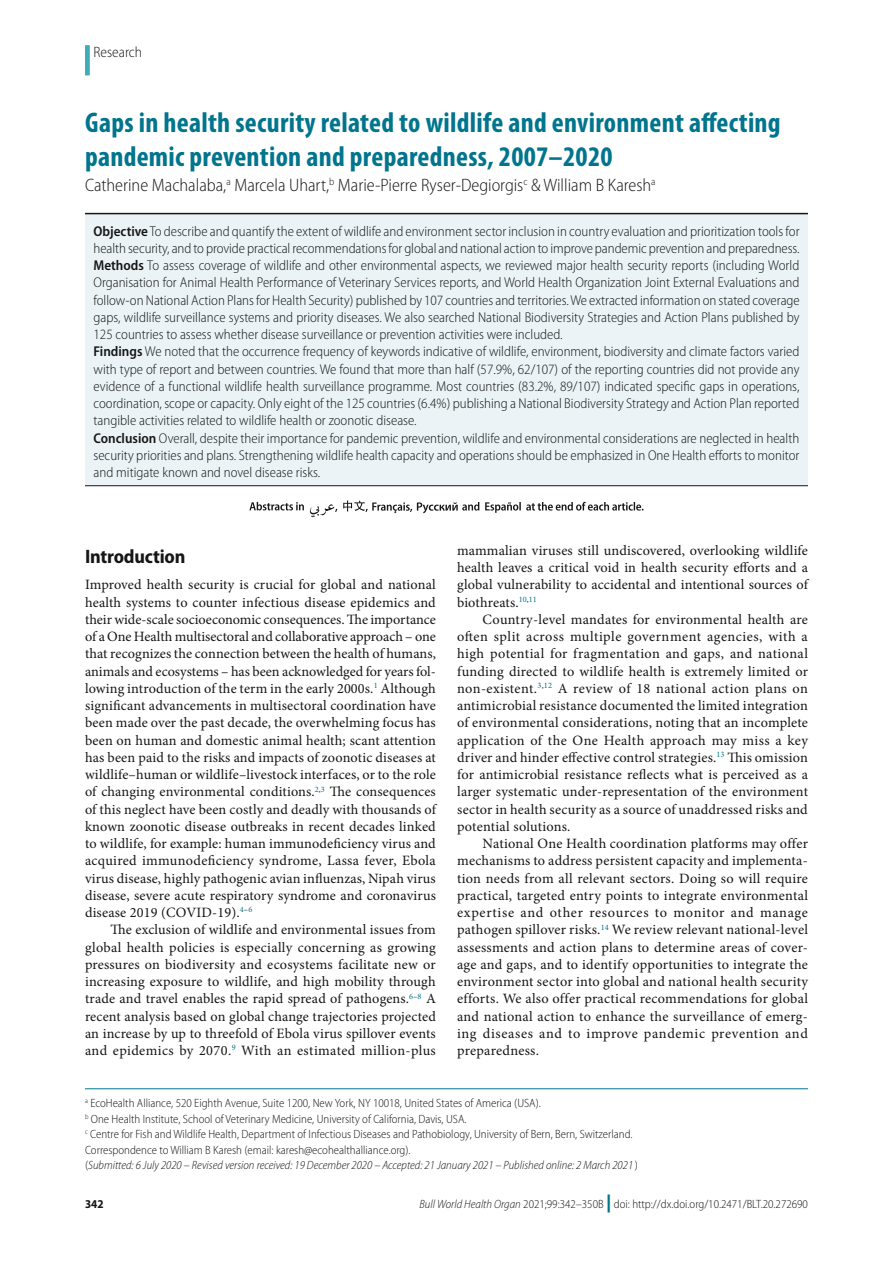
<style>
.page{position:relative;width:893px;height:1263px;background:#fff}
.page>*{position:absolute;margin:0;border:0;box-sizing:border-box;transform-origin:0 0}
.Article_Title{font:700 condensed 28.5px/33.8px "Myriad Pro";letter-spacing:.01em;color:#00758d}
.Head_1{font:700 semi-condensed 19.5px "Myriad Pro";letter-spacing:-.01em;color:#151616}
.Authors{font:300 semi-condensed 18px "Myriad Pro";color:#151616}
.Section_Title{font:300 semi-condensed 15px "Myriad Pro";color:#151616}
.Para_Ind{font:14.25px/17.2px "Minion Pro";letter-spacing:.015em;color:#151616;text-align:justify}
.Abstract_No_Ind{font:300 semi-condensed 14.25px/17.2px "Myriad Pro";color:#151616;text-align:justify}
.Para_No_Ind{font:14.25px/17.2px "Minion Pro";letter-spacing:.01em;color:#151616;text-align:justify}
.Affiliations{font:300 semi-condensed 12px "Myriad Pro";color:#151616}
.Submission_info{font:italic 300 semi-condensed 12px "Myriad Pro";color:#151616}
.t1{font:700 semi-condensed 12px "Myriad Pro";color:#151616}
.s1{font-weight:600}
.s2{font-style:normal}
.s3{font-style:italic}
.s4{font-weight:900;font-stretch:normal;font-size:18px;color:#00758d}
</style>
<div class="page">
<div style="left:85px;top:45px;width:5px;height:30px;background:#3eacb9"></div>
<hr style="left:85px;top:1088px;width:723px;height:1px;background:#00758d">
<div style="left:85px;top:214px;width:723px;height:272px;background:#ebf3f6"></div>
<hr style="left:85px;top:213px;width:723px;height:1px;background:#151616">
<hr style="left:85px;top:485px;width:723px;height:1px;background:#151616">
<svg style="left:310px;top:500px;width:334px;height:17px"></svg>
<svg style="left:249px;top:502px;width:55px;height:8px"></svg>
<p class="Section_Title" style="left:94px;top:44px;width:50px">Research</p>
<p class="Article_Title" style="left:85px;top:106px;width:697px">Gaps in health security related to wildlife and environment affecting pandemic prevention and preparedness, 2007–2020</p>
<p class="Authors" style="left:85px;top:176px;width:572px">Catherine Machalaba,<sup>a</sup> Marcela Uhart,<sup>b</sup> Marie-Pierre Ryser-Degiorgis<sup>c</sup> &amp; William B Karesh<sup>a</sup></p>
<p class="Abstract_No_Ind" style="left:94px;top:223px;width:707px"><span class="s1">Objective</span> To describe and quantify the extent of wildlife and environment sector inclusion in country evaluation and prioritization tools for health security, and to provide practical recommendations for global and national action to improve pandemic prevention and preparedness.</p>
<p class="Abstract_No_Ind" style="left:94px;top:257px;width:708px"><span class="s1">Methods</span> To assess coverage of wildlife and other environmental aspects, we reviewed major health security reports (including World Organisation for Animal Health Performance of Veterinary Services reports, and World Health Organization Joint External Evaluations and follow-on National Action Plans for Health Security) published by 107 countries and territories. We extracted information on stated coverage gaps, wildlife surveillance systems and priority diseases. We also searched National Biodiversity Strategies and Action Plans published by 125 countries to assess whether disease surveillance or prevention activities were included.</p>
<p class="Abstract_No_Ind" style="left:94px;top:343px;width:707px"><span class="s1">Findings</span> We noted that the occurrence frequency of keywords indicative of wildlife, environment, biodiversity and climate factors varied with type of report and between countries. We found that more than half (57.9%, 62/107) of the reporting countries did not provide any evidence of a functional wildlife health surveillance programme. Most countries (83.2%, 89/107) indicated specific gaps in operations, coordination, scope or capacity. Only eight of the 125 countries (6.4%) publishing a National Biodiversity Strategy and Action Plan reported tangible activities related to wildlife health or zoonotic disease.</p>
<p class="Abstract_No_Ind" style="left:94px;top:430px;width:707px"><span class="s1">Conclusion</span> Overall, despite their importance for pandemic prevention, wildlife and environmental considerations are neglected in health security priorities and plans. Strengthening wildlife health capacity and operations should be emphasized in One Health efforts to monitor and mitigate known and novel disease risks.</p>
<p class="Para_Ind" style="left:457px;top:542px;width:352px">mammalian viruses still undiscovered, overlooking wildlife health leaves a critical void in health security efforts and a global vulnerability to accidental and intentional sources of biothreats.<sup>10</sup><sup>,</sup><sup>11</sup></p>
<p class="Para_Ind" style="left:457px;top:611px;width:352px;text-indent:26px">Country-level mandates for environmental health are often split across multiple government agencies, with a high potential for fragmentation and gaps, and national funding directed to wildlife health is extremely limited or non-existent.<sup>3</sup><sup>,</sup><sup>12</sup> A review of 18 national action plans on antimicrobial resistance documented the limited integration of environmental considerations, noting that an incomplete application of the One Health approach may miss a key driver and hinder effective control strategies.<sup>13</sup> This omission for antimicrobial resistance reflects what is perceived as a larger systematic under-representation of the environment sector in health security as a source of unaddressed risks and potential solutions.</p>
<p class="Para_Ind" style="left:457px;top:835px;width:352px;text-indent:26px">National One Health coordination platforms may offer mechanisms to address persistent capacity and implementa&shy;tion needs from all relevant sectors. Doing so will require practical, targeted entry points to integrate environmental expertise and other resources to monitor and manage pathogen spillover risks.<sup>14</sup> We review relevant national-level assessments and action plans to determine areas of cover&shy;age and gaps, and to identify opportunities to integrate the environment sector into global and national health security efforts. We also offer practical recommendations for global and national action to enhance the surveillance of emerg&shy;ing diseases and to improve pandemic prevention and preparedness.</p>
<p class="Affiliations" style="left:85px;top:1096px;width:457px"><sup>a</sup> EcoHealth Alliance, 520 Eighth Avenue, Suite 1200, New York, NY 10018, United States of America (USA).</p>
<p class="Affiliations" style="left:85px;top:1112px;width:383px"><sup>b</sup> One Health Institute, School of Veterinary Medicine, University of California, Davis, USA.</p>
<p class="Affiliations" style="left:85px;top:1128px;width:549px"><sup>c</sup> Centre for Fish and Wildlife Health, Department of Infectious Diseases and Pathobiology, University of Bern, Bern, Switzerland.</p>
<p class="Affiliations" style="left:85px;top:1143px;width:327px">Correspondence to William B Karesh (email: karesh@ecohealthalliance.org).</p>
<p class="Submission_info" style="left:85px;top:1159px;width:554px"><span class="s2">(</span>Submitted: 6 July 2020 – Revised version received: 19 December 2020 – Accepted: 21 January 2021 – Published online: 2 March 2021 <span class="s2">)</span></p>
<p class="Head_1" style="left:85px;top:544px;width:102px">Introduction</p>
<p class="Para_No_Ind" style="left:85px;top:576px;width:352px">Improved health security is crucial for global and national health systems to counter infectious disease epidemics and their wide-scale socioeconomic consequences. The importance of a One Health multisectoral and collaborative approach – one that recognizes the connection between the health of humans, animals and ecosystems – has been acknowledged for years fol&shy;lowing introduction of the term in the early 2000s.<sup>1</sup> Although significant advancements in multisectoral coordination have been made over the past decade, the overwhelming focus has been on human and domestic animal health; scant attention has been paid to the risks and impacts of zoonotic diseases at wildlife–human or wildlife–livestock interfaces, or to the role of changing environmental conditions.<sup>2</sup><sup>,</sup><sup>3</sup> The consequences of this neglect have been costly and deadly with thousands of known zoonotic disease outbreaks in recent decades linked to wildlife, for example: human immunodeficiency virus and acquired immunodeficiency syndrome, Lassa fever, Ebola virus disease, highly pathogenic avian influenzas, Nipah virus disease, severe acute respiratory syndrome and coronavirus disease 2019 (COVID-19).<sup>4</sup><sup>–</sup><sup>6</sup></p>
<p class="Para_Ind" style="left:85px;top:921px;width:352px;text-indent:26px">The exclusion of wildlife and environmental issues from global health policies is especially concerning as growing pressures on biodiversity and ecosystems facilitate new or increasing exposure to wildlife, and high mobility through trade and travel enables the rapid spread of pathogens.<sup>6</sup><sup>–</sup><sup>8</sup> A recent analysis based on global change trajectories projected an increase by up to threefold of Ebola virus spillover events and epidemics by 2070.<sup>9</sup> With an estimated million-plus</p>
<p class="t1" style="left:85px;top:1196px;width:20px">342</p>
<p class="Affiliations" style="left:419px;top:1198px;width:390px"><span class="s3">Bull World Health Organ</span> 2021;99:342–350B <span class="s4">|</span> doi: http://dx.doi.org/10.2471/BLT.20.272690</p>
</div>
